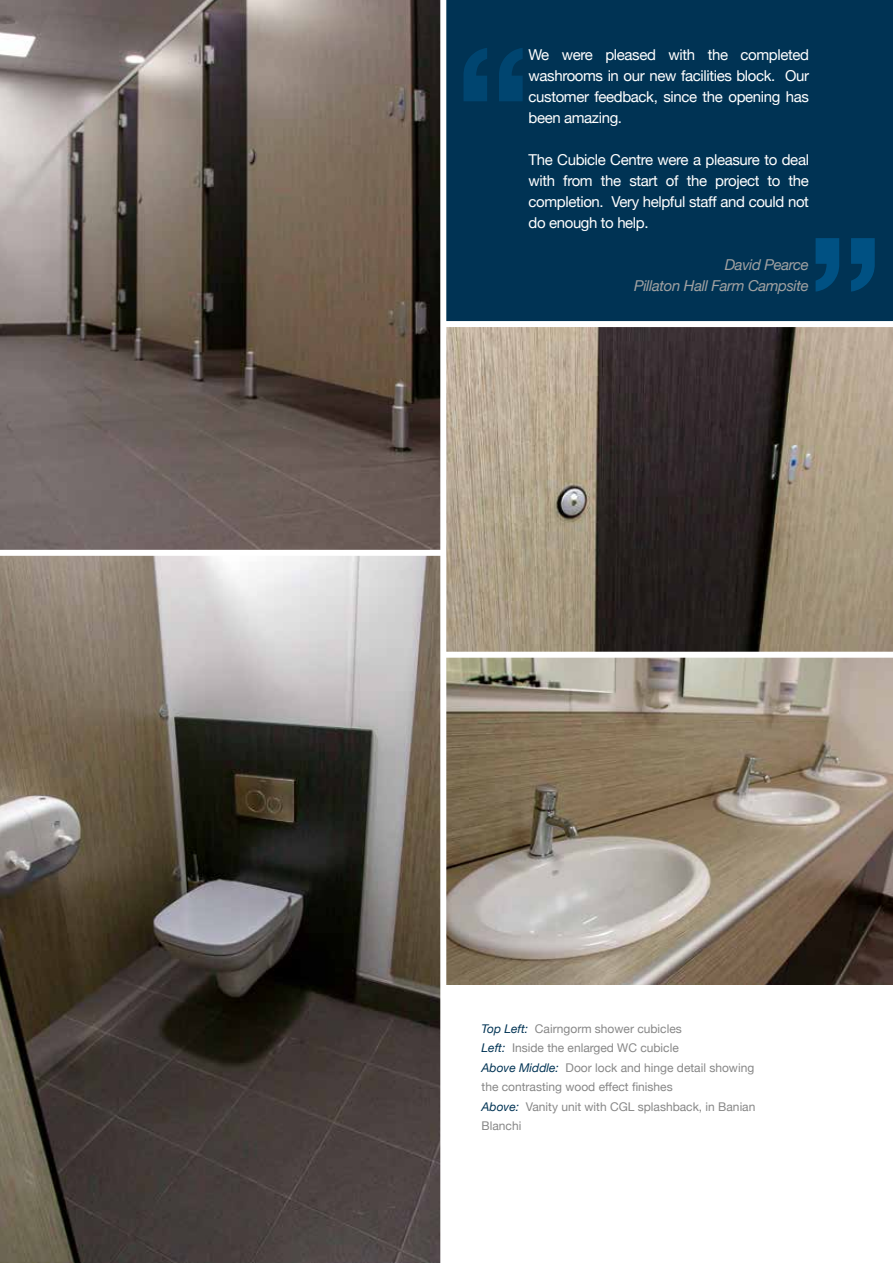
<style>
.page{position:relative;width:893px;height:1263px;background:#fff}
.page>*{position:absolute;margin:0;border:0;box-sizing:border-box;transform-origin:0 0}
.t1{font:15px/21px "Helvetica Neue";letter-spacing:-.025em;color:#fff;text-align:justify}
.t2{font:italic 15px/21px "Helvetica Neue";letter-spacing:-.025em;color:#a1a1a1;text-align:right}
.t3{font:12px/19.5px "Helvetica Neue";color:#878787}
.s1{font-style:italic;color:#003354}
</style>
<div class="page">
<div style="left:415px;top:0;width:478px;height:353px;background:#003354"></div>
<img style="left:0;top:0;width:440px;height:550px">
<img style="left:0;top:556px;width:440px;height:707px">
<img style="left:446px;top:327px;width:447px;height:325px">
<img style="left:446px;top:658px;width:447px;height:326px">
<div style="left:440px;top:0;width:6px;height:1263px;background:#fff"></div>
<div style="left:442px;top:321px;width:451px;height:6px;background:#fff"></div>
<svg style="left:463px;top:48px;width:60px;height:53px"></svg>
<svg style="left:816px;top:238px;width:59px;height:54px"></svg>
<p class="t1" style="left:529px;top:45px;width:282px">We were pleased with the completed washrooms in our new facilities block. Our customer feedback, since the opening has been amazing.</p>
<p class="t1" style="left:529px;top:150px;width:282px">The Cubicle Centre were a pleasure to deal with from the start of the project to the completion. Very helpful staff and could not do enough to help.</p>
<p class="t2" style="left:634px;top:255px;width:176px">David Pearce<br>Pillaton Hall Farm Campsite</p>
<p class="t3" style="left:482px;top:1019px;width:275px"><span class="s1">Top Left:</span> Cairngorm shower cubicles<br><span class="s1">Left:</span> Inside the enlarged WC cubicle<br><span class="s1">Above Middle:</span> Door lock and hinge detail showing the contrasting wood effect finishes<br><span class="s1">Above:</span> Vanity unit with CGL splashback, in Banian Blanchi</p>
</div>
